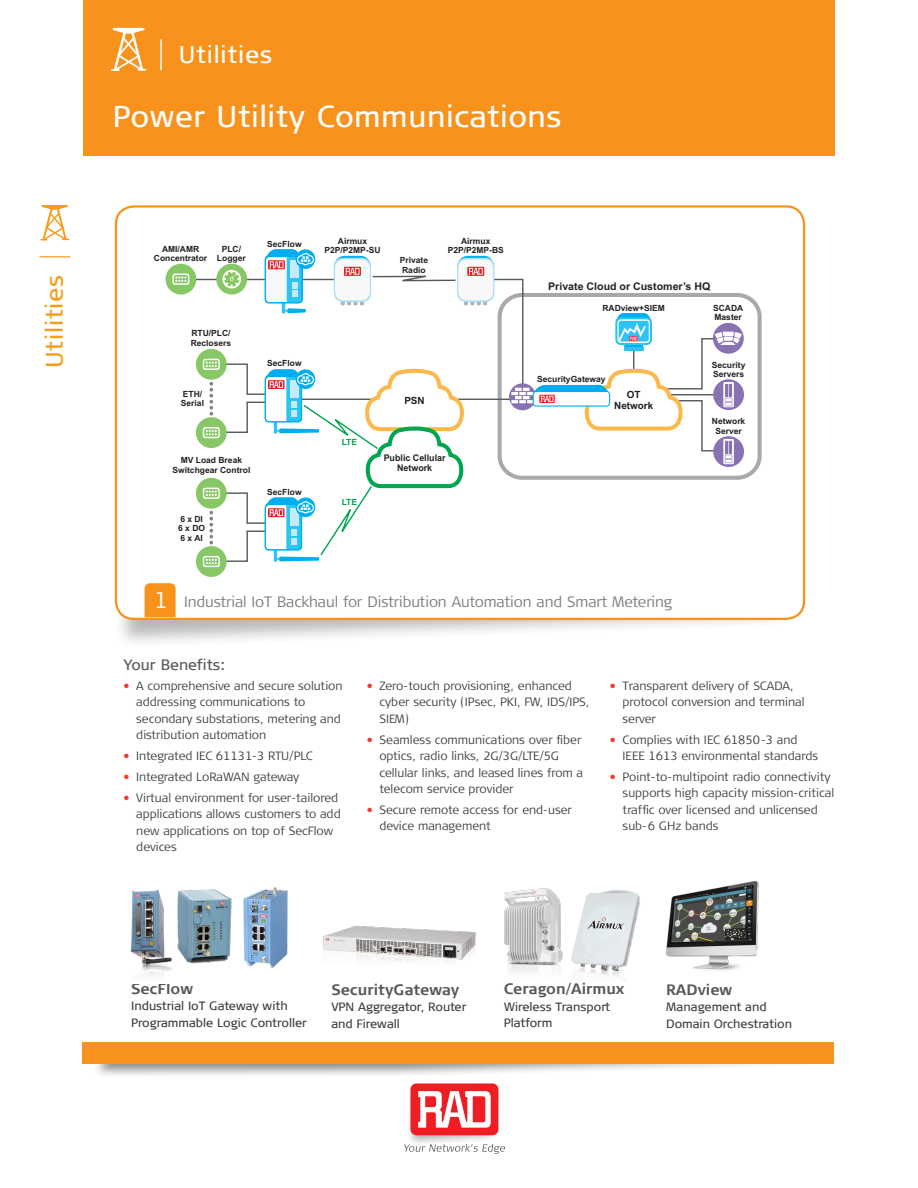
<style>
.page{position:relative;width:918px;height:1188px;background:#fff}
.page>*{position:absolute;margin:0;border:0;box-sizing:border-box;transform-origin:0 0}
.solutions_Title{font:30px "Signa Column";letter-spacing:.02em;color:#fff}
.solutions_Title-2{font:24px "Signa Column";letter-spacing:.03em;color:#fff}
.solutions_Title-3{font:24px "Signa Column";letter-spacing:.03em;color:#f89c1c}
.glossary_letter{font:300 22.5px "Signa Column";color:#fff}
.glossary_letter-2{font:300 15px "Signa Column";letter-spacing:-.005em;color:#787a7d}
.sub_head{font:700 15px "Signa Column";color:#57585a}
.blue_heads_in_text{font:15px "Signa Column";color:#57585a}
.t1{font:300 12px/16.5px "Signa Column";color:#3e3e3f}
.sub_head-2{font:12px/16.5px "Signa Column";color:#3e3e3f}
.t2{font:700 10.65px "Arial";color:#231f20}
.t3{font:700 9.9px/11.1px "Arial";color:#231f20;text-align:center}
.t4{font:700 9.15px/10.4px "Arial";color:#231f20;text-align:center}
.t5{font:700 8.55px/9.4px "Arial";color:#231f20}
.t6{font:700 8.55px "Arial";letter-spacing:-.035em;color:#00a54f}
.s1{font-weight:700;color:#ef3e2e}
</style>
<div class="page">
<div style="left:83px;top:0;width:752px;height:155px;background:#f7931d"></div>
<div style="left:92px;top:1047px;width:742px;height:32px;background:#231f20;opacity:.75"></div>
<div style="left:82px;top:1042px;width:752px;height:21px;background:#f7931d"></div>
<div style="left:114px;top:291px;width:676px;height:359px;background:#231f20;opacity:.5"></div>
<div style="left:116px;top:206px;width:688px;height:413px;background:#fff;border-radius:18px"></div>
<div style="left:115px;top:205px;width:690px;height:415px;border:2px solid #f7931d;border-radius:18px"></div>
<hr style="left:160px;top:39px;width:2px;height:31px;background:#fff">
<svg style="left:145px;top:583px;width:31px;height:34px"></svg>
<svg style="left:110px;top:27px;width:37px;height:44px"></svg>
<div style="left:498px;top:293px;width:264px;height:187px;border:4px solid #a8a9ad;border-radius:22px"></div>
<svg style="left:187px;top:278px;width:543px;height:174px"></svg>
<div style="left:713px;top:379px;width:31px;height:31px;background:#8972b3;border-radius:50%"></div>
<svg style="left:723px;top:382px;width:11px;height:25px"></svg>
<div style="left:713px;top:436px;width:31px;height:31px;background:#8972b3;border-radius:50%"></div>
<svg style="left:723px;top:439px;width:11px;height:25px"></svg>
<svg style="left:615px;top:317px;width:37px;height:28px"></svg>
<svg style="left:616px;top:313px;width:36px;height:37px"></svg>
<div style="left:713px;top:323px;width:31px;height:31px;background:#8972b3;border-radius:50%"></div>
<svg style="left:715px;top:332px;width:27px;height:13px"></svg>
<div style="left:196px;top:546px;width:31px;height:31px;background:#87c765;border-radius:50%"></div>
<div style="left:196px;top:478px;width:31px;height:31px;background:#87c765;border-radius:50%"></div>
<div style="left:196px;top:417px;width:31px;height:31px;background:#87c765;border-radius:50%"></div>
<div style="left:196px;top:349px;width:31px;height:31px;background:#87c765;border-radius:50%"></div>
<svg style="left:509px;top:383px;width:27px;height:27px"></svg>
<svg style="left:511px;top:365px;width:174px;height:68px"></svg>
<hr style="left:282px;top:299px;width:3px;height:15px;background:#2bc4f3">
<svg style="left:285px;top:308px;width:21px;height:5px"></svg>
<div style="left:265px;top:256px;width:38px;height:47px;border:1px solid #00aeef;border-radius:4px"></div>
<svg style="left:264px;top:249px;width:51px;height:53px"></svg>
<div style="left:166px;top:264px;width:30px;height:31px;background:#87c765;border-radius:50%"></div>
<svg style="left:172px;top:274px;width:17px;height:11px"></svg>
<svg style="left:341px;top:302px;width:23px;height:3px"></svg>
<svg style="left:334px;top:258px;width:37px;height:44px"></svg>
<div style="left:335px;top:259px;width:35px;height:41px;background:#f8f8f9;border-radius:8px"></div>
<svg style="left:464px;top:302px;width:23px;height:3px"></svg>
<svg style="left:457px;top:258px;width:37px;height:44px"></svg>
<div style="left:458px;top:259px;width:35px;height:41px;background:#f8f8f9;border-radius:8px"></div>
<svg style="left:334px;top:256px;width:160px;height:26px"></svg>
<svg style="left:203px;top:359px;width:263px;height:208px"></svg>
<div style="left:216px;top:264px;width:31px;height:31px;background:#87c765;border-radius:50%"></div>
<svg style="left:222px;top:270px;width:19px;height:18px"></svg>
<img style="left:666px;top:881px;width:93px;height:91px">
<img style="left:324px;top:925px;width:151px;height:37px">
<img style="left:130px;top:890px;width:42px;height:87px">
<img style="left:165px;top:889px;width:79px;height:78px">
<img style="left:244px;top:888px;width:43px;height:79px">
<img style="left:504px;top:888px;width:59px;height:86px">
<img style="left:571px;top:890px;width:69px;height:87px">
<div style="left:405px;top:1082px;width:99px;height:65px;background:#231f20;opacity:.4"></div>
<div style="left:410px;top:1084px;width:88px;height:51px;background:#ee1d23;border-radius:6px"></div>
<svg style="left:412px;top:1091px;width:79px;height:43px"></svg>
<svg style="left:404px;top:1144px;width:101px;height:10px"></svg>
<hr style="left:39px;top:256px;width:31px;height:2px;background:#faae4b">
<svg style="left:40px;top:205px;width:30px;height:36px"></svg>
<p class="solutions_Title-3" style="left:41px;top:368px;width:95px;rotate:-90deg">Utilities</p>
<p class="solutions_Title-2" style="left:179px;top:41px;width:95px">Utilities</p>
<p class="solutions_Title" style="left:113px;top:99px;width:450px">Power Utility Communications</p>
<p class="t5" style="left:154px;top:245px;width:55px;text-align:center">AMI/AMR<br>Concentrator</p>
<p class="t5" style="left:324px;top:237px;width:58px;text-align:center">Airmux<br>P2P/P2MP-SU</p>
<p class="t5" style="left:448px;top:237px;width:58px;text-align:center">Airmux<br>P2P/P2MP-BS</p>
<p class="t5" style="left:267px;top:240px;width:36px">SecFlow</p>
<p class="t5" style="left:217px;top:245px;width:30px;text-align:center">PLC/<br>Logger</p>
<p class="t5" style="left:400px;top:256px;width:30px">Private<br>Radio</p>
<p class="t5" style="left:191px;top:329px;width:42px">RTU/PLC/<br>Reclosers</p>
<p class="t5" style="left:181px;top:390px;width:25px">ETH/<br>Serial</p>
<p class="t5" style="left:267px;top:359px;width:36px">SecFlow</p>
<p class="t5" style="left:173px;top:456px;width:79px;text-align:center">MV Load Break<br>Switchgear Control</p>
<p class="t5" style="left:178px;top:515px;width:28px">6 x DI<br>6 x DO<br>6 xAI</p>
<p class="t5" style="left:267px;top:488px;width:36px">SecFlow</p>
<p class="t6" style="left:342px;top:439px;width:17px">LTE</p>
<p class="t6" style="left:342px;top:499px;width:17px">LTE</p>
<p class="t3" style="left:404px;top:396px;width:22px">PSN</p>
<p class="t4" style="left:384px;top:454px;width:63px">Public Cellular<br>Network</p>
<p class="t2" style="left:548px;top:282px;width:164px">Private Cloud or Customer’s HQ</p>
<p class="t5" style="left:602px;top:304px;width:64px">RADview+SIEM</p>
<p class="t5" style="left:537px;top:375px;width:70px">SecurityGateway</p>
<p class="t3" style="left:614px;top:390px;width:41px">OT<br>Network</p>
<p class="t5" style="left:713px;top:304px;width:32px">SCADA<br>Master</p>
<p class="t5" style="left:712px;top:361px;width:35px">Security<br>Servers</p>
<p class="t5" style="left:712px;top:417px;width:35px;text-align:center">Network<br>Server</p>
<p class="glossary_letter" style="left:154px;top:588px;width:15px">1</p>
<p class="glossary_letter-2" style="left:184px;top:593px;width:490px">Industrial IoT Backhaul for Distribution Automation and Smart Metering</p>
<p class="blue_heads_in_text" style="left:124px;top:656px;width:103px">Your Benefits:</p>
<p class="t1" style="left:136px;top:678px;width:208px;text-indent:-13px"><span class="s1">•</span> A comprehensive and secure solution addressing communications to secondary substations, metering and distribution automation</p>
<p class="t1" style="left:124px;top:748px;width:191px"><span class="s1">•</span> Integrated IEC 61131-3 RTU/PLC</p>
<p class="t1" style="left:124px;top:769px;width:177px"><span class="s1">•</span> Integrated LoRaWAN gateway</p>
<p class="t1" style="left:136px;top:789px;width:206px;text-indent:-13px"><span class="s1">•</span> Virtual environment for user-tailored applications allows customers to add new applications on top of SecFlow devices</p>
<p class="t1" style="left:379px;top:678px;width:212px;text-indent:-13px"><span class="s1">•</span> Zero-touch provisioning, enhanced cyber security (IPsec, PKI, FW, IDS/IPS,<br>SIEM)</p>
<p class="t1" style="left:379px;top:731px;width:205px;text-indent:-13px"><span class="s1">•</span> Seamless communications over fiber optics, radio links, 2G/3G/LTE/5G cellular links, and leased lines from a telecom service provider</p>
<p class="t1" style="left:379px;top:802px;width:194px;text-indent:-13px"><span class="s1">•</span> Secure remote access for end-user device management</p>
<p class="t1" style="left:623px;top:678px;width:183px;text-indent:-13px"><span class="s1">•</span> Transparent delivery of SCADA, protocol conversion and terminal server</p>
<p class="t1" style="left:623px;top:731px;width:197px;text-indent:-13px"><span class="s1">•</span> Complies with IEC 61850-3 and<br>IEEE 1613 environmental standards</p>
<p class="t1" style="left:623px;top:769px;width:213px;text-indent:-13px"><span class="s1">•</span> Point-to-multipoint radio connectivity supports high capacity mission-critical traffic over licensed and unlicensed sub-6 GHz bands</p>
<p class="sub_head" style="left:131px;top:980px;width:63px">SecFlow</p>
<p class="sub_head-2" style="left:131px;top:998px;width:177px">Industrial IoT Gateway with<br>Programmable Logic Controller</p>
<p class="sub_head" style="left:331px;top:981px;width:130px">SecurityGateway</p>
<p class="sub_head-2" style="left:331px;top:999px;width:137px">VPN Aggregator, Router and Firewall</p>
<p class="sub_head" style="left:504px;top:980px;width:122px">Ceragon/Airmux</p>
<p class="sub_head-2" style="left:504px;top:999px;width:108px">Wireless Transport<br>Platform</p>
<p class="sub_head" style="left:666px;top:981px;width:67px">RADview</p>
<p class="sub_head-2" style="left:666px;top:999px;width:128px">Management and<br>Domain Orchestration</p>
</div>
